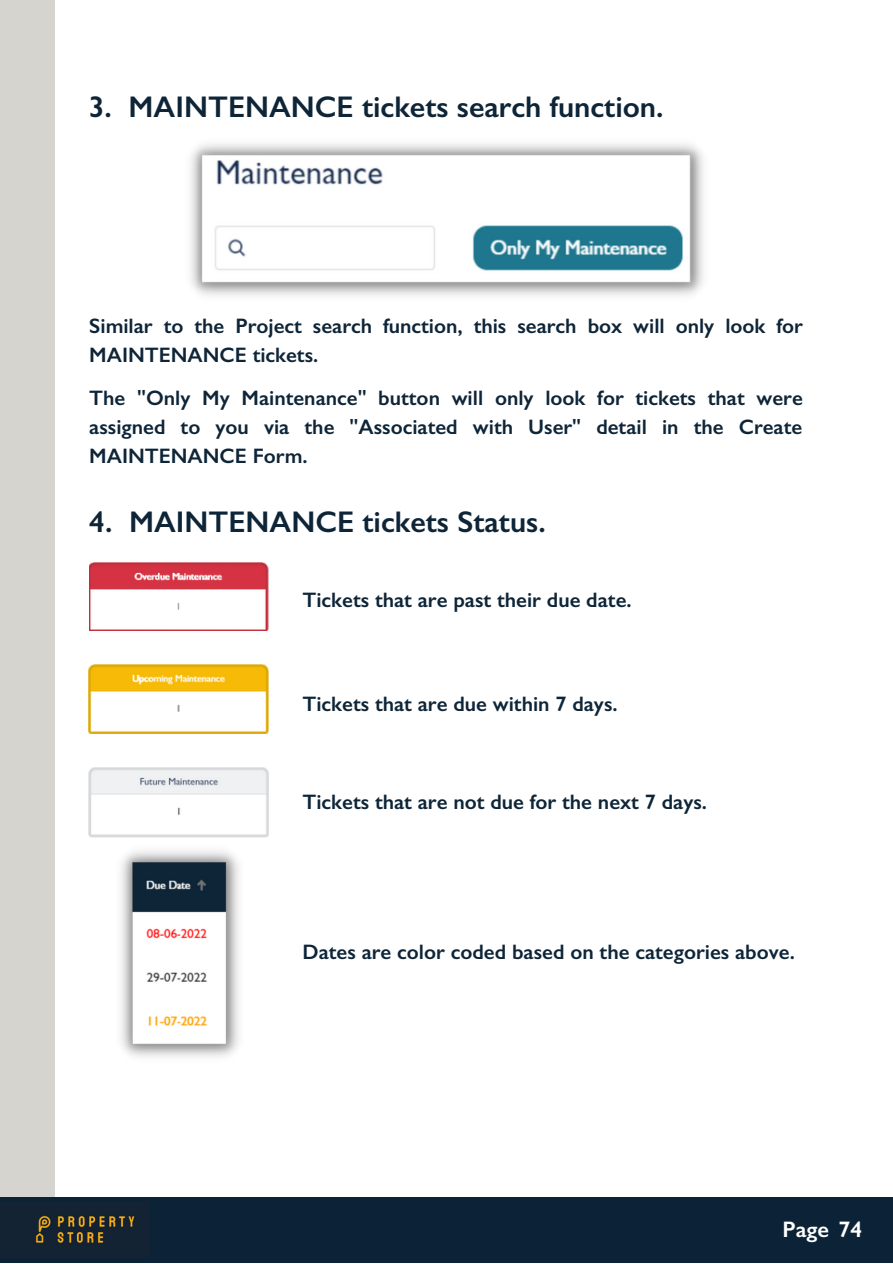
<style>
.page{position:relative;width:893px;height:1264px;background:#fff}
.page>*{position:absolute;margin:0;border:0;box-sizing:border-box;transform-origin:0 0}
.t1{font:600 30px "Gill Sans";color:#0e2538}
.t2{font:600 22.5px "Gill Sans";color:#fff}
.t3{font:600 21px/29.2px "Gill Sans";color:#0e2538}
</style>
<div class="page">
<img style="left:190px;top:143px;width:514px;height:153px">
<img style="left:89px;top:562px;width:180px;height:69px">
<img style="left:89px;top:665px;width:180px;height:68px">
<img style="left:89px;top:767px;width:180px;height:70px">
<img style="left:121px;top:850px;width:118px;height:207px">
<div style="left:0;top:0;width:55px;height:1262px;background:#d5d4cf"></div>
<div style="left:0;top:1197px;width:892px;height:65px;background:#0c2337"></div>
<img style="left:35px;top:1215px;width:100px;height:28px">
<h1 class="t1" style="left:89px;top:88px;width:576px">3. MAINTENANCE tickets search function.</h1>
<p class="t3" style="left:89px;top:311px;width:715px">Similar to the Project search function, this search box will only look for<br>MAINTENANCE tickets.</p>
<p class="t3" style="left:89px;top:383px;width:715px;text-align:justify">The "Only My Maintenance" button will only look for tickets that were assigned to you via the "Associated with User" detail in the Create MAINTENANCE Form.</p>
<h1 class="t1" style="left:89px;top:504px;width:458px">4. MAINTENANCE tickets Status.</h1>
<p class="t3" style="left:302px;top:585px;width:331px">Tickets that are past their due date.</p>
<p class="t3" style="left:302px;top:689px;width:316px">Tickets that are due within 7 days.</p>
<p class="t3" style="left:302px;top:787px;width:406px">Tickets that are not due for the next 7 days.</p>
<p class="t3" style="left:302px;top:937px;width:494px">Dates are color coded based on the categories above.</p>
<p class="t2" style="left:782px;top:1215px;width:81px">Page 74</p>
</div>
